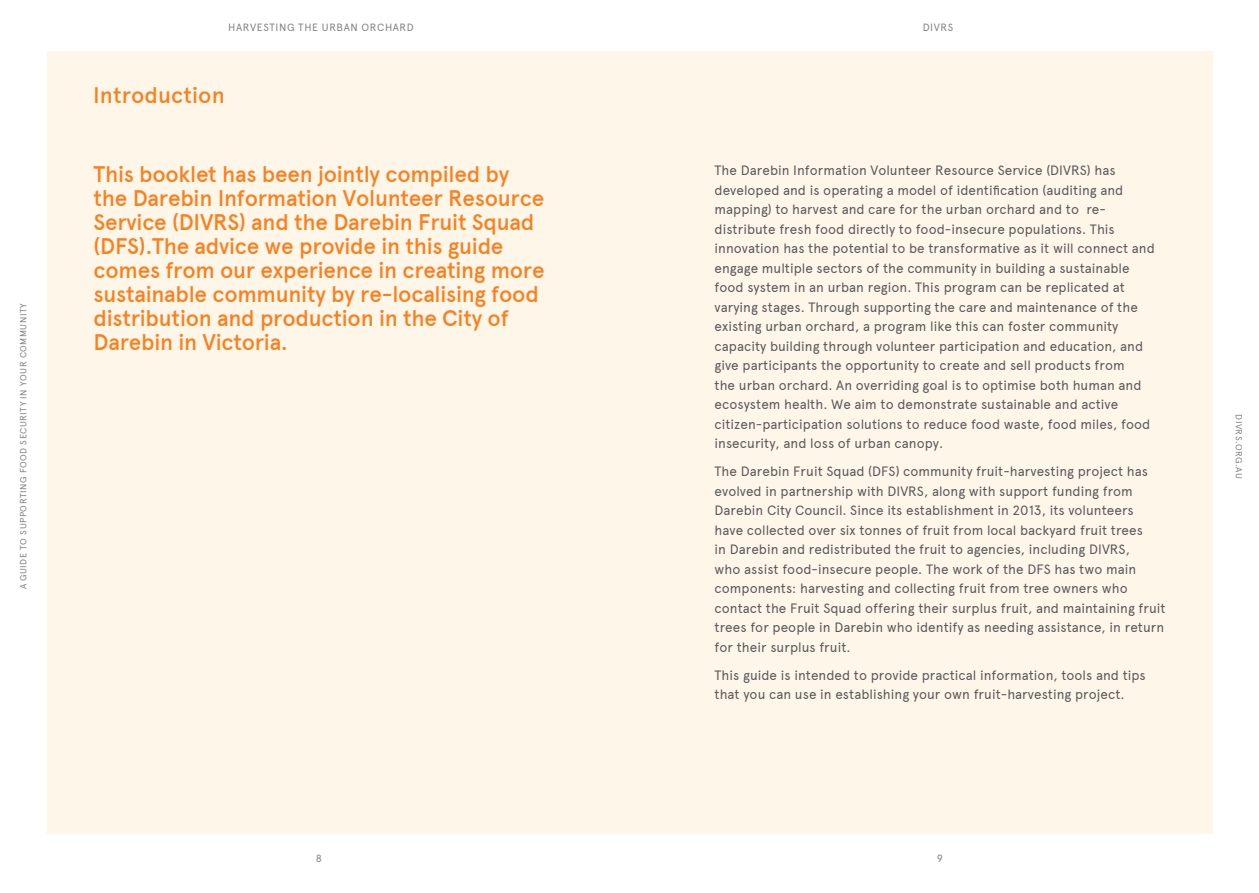
<style>
.page{position:relative;width:1259px;height:893px;background:#fff}
.page>*{position:absolute;margin:0;border:0;box-sizing:border-box;transform-origin:0 0}
.t1{font:500 22.5px/24px "Apercu";letter-spacing:-.01em;color:#fa801f}
.t2{font:13.5px/19.5px "Apercu";color:#58595b}
.t3{font:10.5px "Apercu";letter-spacing:.055em;color:#808285}
.t4{font:9px "Apercu";letter-spacing:.055em;color:#808285}
</style>
<div class="page">
<div style="left:47px;top:51px;width:1165px;height:782px;background:#fef6e9"></div>
<p class="t4" style="left:18px;top:589px;width:287px;rotate:-90deg">A GUIDE TO SUPPORTING FOOD SECURITY IN YOUR COMMUNITY</p>
<p class="t3" style="left:228px;top:21px;width:187px">HARVESTING THE URBAN ORCHARD</p>
<p class="t3" style="left:922px;top:21px;width:32px">DIVRS</p>
<h1 class="t1" style="left:93px;top:83px;width:133px">Introduction</h1>
<p class="t1" style="left:94px;top:162px;width:452px">This booklet has been jointly compiled by the Darebin Information Volunteer Resource Service (DIVRS) and the Darebin Fruit Squad (DFS).The advice we provide in this guide comes from our experience in creating more sustainable community by re-localising food distribution and production in the City of Darebin in Victoria.</p>
<p class="t2" style="left:714px;top:161px;width:442px">The Darebin Information Volunteer Resource Service (DIVRS) has developed and is operating a model of identification (auditing and mapping) to harvest and care for the urban orchard and to re&shy;distribute fresh food directly to food-insecure populations. This innovation has the potential to be transformative as it will connect and engage multiple sectors of the community in building a sustainable food system in an urban region. This program can be replicated at varying stages. Through supporting the care and maintenance of the existing urban orchard, a program like this can foster community capacity building through volunteer participation and education, and give participants the opportunity to create and sell products from<br>the urban orchard. An overriding goal is to optimise both human and ecosystem health. We aim to demonstrate sustainable and active citizen-participation solutions to reduce food waste, food miles, food insecurity, and loss of urban canopy.</p>
<p class="t2" style="left:714px;top:461px;width:452px">The Darebin Fruit Squad (DFS) community fruit-harvesting project has evolved in partnership with DIVRS, along with support funding from Darebin City Council. Since its establishment in 2013, its volunteers have collected over six tonnes of fruit from local backyard fruit trees<br>in Darebin and redistributed the fruit to agencies, including DIVRS,<br>who assist food-insecure people. The work of the DFS has two main components: harvesting and collecting fruit from tree owners who contact the Fruit Squad offering their surplus fruit, and maintaining fruit trees for people in Darebin who identify as needing assistance, in return for their surplus fruit.</p>
<p class="t2" style="left:714px;top:665px;width:433px">This guide is intended to provide practical information, tools and tips that you can use in establishing your own fruit-harvesting project.</p>
<p class="t3" style="left:316px;top:852px;width:8px">8</p>
<p class="t3" style="left:937px;top:852px;width:8px">9</p>
<p class="t4" style="left:1244px;top:414px;width:66px;rotate:90deg">DIVRS.ORG.AU</p>
</div>
